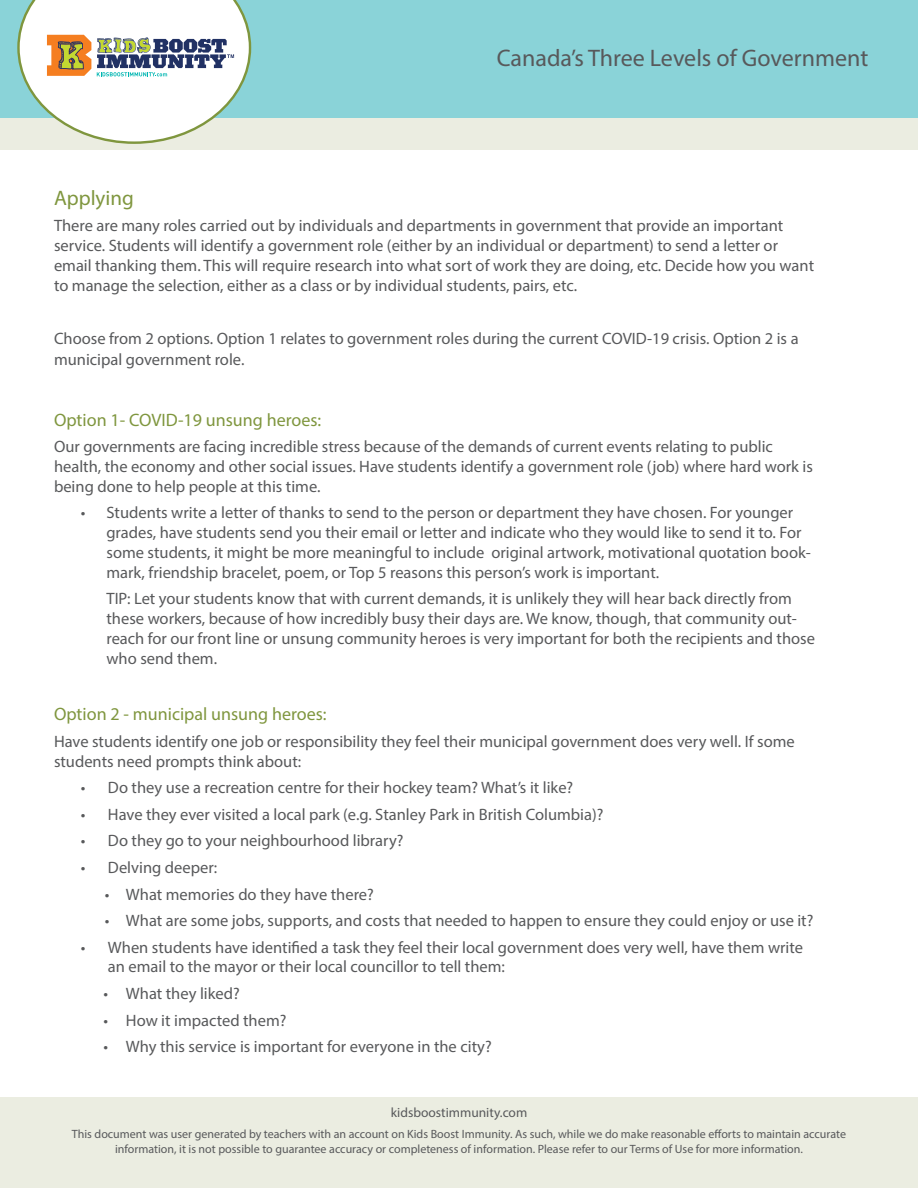
<style>
.page{position:relative;width:918px;height:1188px;background:#fff}
.page>*{position:absolute;margin:0;border:0;box-sizing:border-box;transform-origin:0 0}
.t1{font:24px "Myriad Pro";color:#58595b}
.t2{font:21px "Myriad Pro";color:#7f963e}
.t3{font:18px "Myriad Pro";color:#7f963e}
.t4{font:16.5px/19.8px "Myriad Pro";color:#58595b}
.t5{font:13.5px "Myriad Pro";color:#58595b}
.t6{font:12px/14.4px "Myriad Pro";color:#58595b;text-align:center}
</style>
<div class="page">
<div style="left:0;top:1097px;width:918px;height:91px;background:#ebede1"></div>
<div style="left:0;top:117px;width:918px;height:33px;background:#ebede1"></div>
<div style="left:0;top:0;width:918px;height:118px;background:#8ad3d8"></div>
<svg style="left:17px;top:0;width:234px;height:144px"></svg>
<h1 class="t1" style="left:497px;top:44px;width:373px">Canada’s Three Levels of Government</h1>
<p class="t2" style="left:54px;top:185px;width:81px">Applying</p>
<p class="t4" style="left:54px;top:216px;width:762px">There are many roles carried out by individuals and departments in government that provide an important service. Students will identify a government role (either by an individual or department) to send a letter or email thanking them. This will require research into what sort of work they are doing, etc. Decide how you want to manage the selection, either as a class or by individual students, pairs, etc.</p>
<p class="t4" style="left:54px;top:327px;width:746px;line-height:21.6px">Choose from 2 options. Option 1 relates to government roles during the current COVID-19 crisis. Option 2 is a municipal government role.</p>
<p class="t3" style="left:54px;top:409px;width:269px">Option 1- COVID-19 unsung heroes:</p>
<p class="t4" style="left:54px;top:437px;width:760px">Our governments are facing incredible stress because of the demands of current events relating to public health, the economy and other social issues. Have students identify a government role (job) where hard work is being done to help people at this time.</p>
<p class="t4" style="left:106px;top:503px;width:706px;text-indent:-25px">• Students write a letter of thanks to send to the person or department they have chosen. For younger grades, have students send you their email or letter and indicate who they would like to send it to. For some students, it might be more meaningful to include original artwork, motivational quotation book&shy;mark, friendship bracelet, poem, or Top 5 reasons this person’s work is important.</p>
<p class="t4" style="left:106px;top:589px;width:710px">TIP: Let your students know that with current demands, it is unlikely they will hear back directly from these workers, because of how incredibly busy their days are. We know, though, that community out&shy;reach for our front line or unsung community heroes is very important for both the recipients and those who send them.</p>
<p class="t3" style="left:54px;top:703px;width:274px">Option 2 - municipal unsung heroes:</p>
<p class="t4" style="left:54px;top:731px;width:742px">Have students identify one job or responsibility they feel their municipal government does very well. If some students need prompts think about:</p>
<p class="t4" style="left:81px;top:778px;width:494px">• Do they use a recreation centre for their hockey team? What’s it like?</p>
<p class="t4" style="left:81px;top:804px;width:524px">• Have they ever visited a local park (e.g. Stanley Park in British Columbia)?</p>
<p class="t4" style="left:81px;top:831px;width:324px">• Do they go to your neighbourhood library?</p>
<p class="t4" style="left:81px;top:857px;width:138px">• Delving deeper:</p>
<p class="t4" style="left:105px;top:884px;width:270px">• What memories do they have there?</p>
<p class="t4" style="left:105px;top:910px;width:710px">• What are some jobs, supports, and costs that needed to happen to ensure they could enjoy or use it?</p>
<p class="t4" style="left:108px;top:937px;width:697px;text-indent:-27px">• When students have identified a task they feel their local government does very well, have them write an email to the mayor or their local councillor to tell them:</p>
<p class="t4" style="left:103px;top:983px;width:138px">• What they liked?</p>
<p class="t4" style="left:103px;top:1010px;width:185px">• How it impacted them?</p>
<p class="t4" style="left:103px;top:1036px;width:390px">• Why this service is important for everyone in the city?</p>
<p class="t5" style="left:391px;top:1104px;width:138px">kidsboostimmunity.com</p>
<p class="t6" style="left:72px;top:1127px;width:776px">This document was user generated by teachers with an account on Kids Boost Immunity. As such, while we do make reasonable efforts to maintain accurate information, it is not possible to guarantee accuracy or completeness of information. Please refer to our Terms of Use for more information.</p>
</div>
